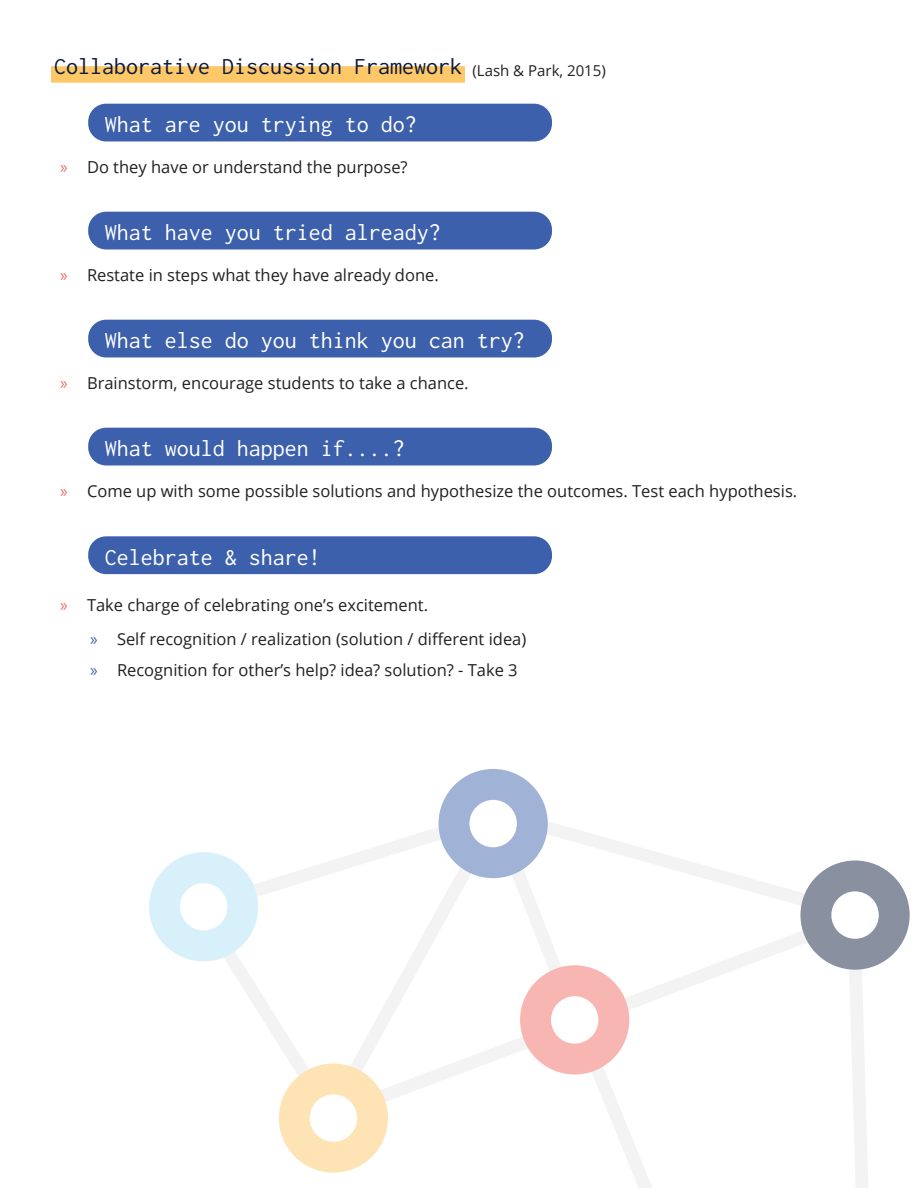
<style>
.page{position:relative;width:918px;height:1188px;background:#fff}
.page>*{position:absolute;margin:0;border:0;box-sizing:border-box;transform-origin:0 0}
.t1{font:24px "Inconsolata";color:#fff}
.t2{font:24px "Inconsolata";color:#0a1a3a}
.t3{font:16.5px "Open Sans";color:#231f20}
.t4{font:15px "Open Sans";color:#231f20}
.s1{font-family:"Myriad Pro";font-size:18px;color:#f16762}
.s2{font-family:"Myriad Pro";font-size:18px;color:#3c60ab}
</style>
<div class="page">
<div style="left:51px;top:66px;width:414px;height:17px;background:#fec767"></div>
<svg style="left:149px;top:769px;width:761px;height:419px"></svg>
<div style="left:88px;top:104px;width:464px;height:37px;background:#3c60ab;border-radius:18px"></div>
<div style="left:88px;top:212px;width:464px;height:37px;background:#3c60ab;border-radius:18px"></div>
<div style="left:88px;top:320px;width:464px;height:37px;background:#3c60ab;border-radius:18px"></div>
<div style="left:88px;top:428px;width:464px;height:37px;background:#3c60ab;border-radius:18px"></div>
<div style="left:88px;top:536px;width:464px;height:38px;background:#3c60ab;border-radius:18px"></div>
<p class="t2" style="left:54px;top:54px;width:409px">Collaborative Discussion Framework</p>
<p class="t4" style="left:472px;top:61px;width:135px">(Lash &amp; Park, 2015)</p>
<p class="t1" style="left:105px;top:112px;width:313px">What are you trying to do?</p>
<p class="t3" style="left:60px;top:155px;width:349px"><span class="s1">»</span> Do they have or understand the purpose?</p>
<p class="t1" style="left:105px;top:220px;width:337px">What have you tried already?</p>
<p class="t3" style="left:60px;top:263px;width:380px"><span class="s1">»</span> Restate in steps what they have already done.</p>
<p class="t1" style="left:105px;top:328px;width:421px">What else do you think you can try?</p>
<p class="t3" style="left:60px;top:371px;width:410px"><span class="s1">»</span> Brainstorm, encourage students to take a chance.</p>
<p class="t1" style="left:105px;top:436px;width:301px">What would happen if....?</p>
<p class="t3" style="left:60px;top:479px;width:739px"><span class="s1">»</span> Come up with some possible solutions and hypothesize the outcomes. Test each hypothesis.</p>
<p class="t1" style="left:105px;top:545px;width:217px">Celebrate &amp; share!</p>
<p class="t3" style="left:60px;top:594px;width:370px"><span class="s1">»</span> Take charge of celebrating one’s excitement.</p>
<p class="t3" style="left:90px;top:628px;width:438px"><span class="s2">»</span> Self recognition / realization (solution / different idea)</p>
<p class="t3" style="left:90px;top:658px;width:429px"><span class="s2">»</span> Recognition for other’s help? idea? solution? - Take 3</p>
</div>
